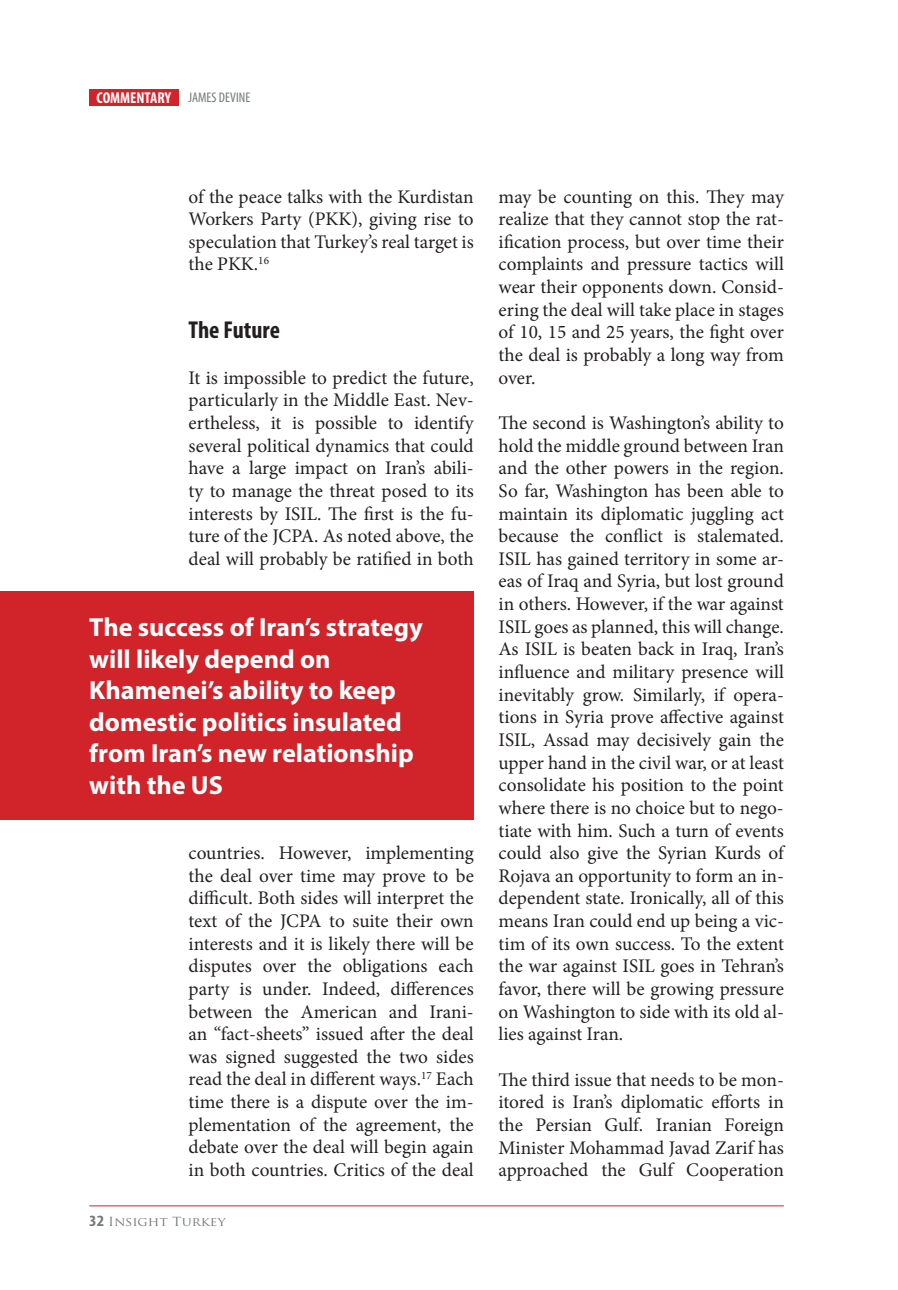
<style>
.page{position:relative;width:898px;height:1290px;background:#fff}
.page>*{position:absolute;margin:0;border:0;box-sizing:border-box;transform-origin:0 0}
.t1{font:700 26.25px/31.5px "Myriad Pro";color:#fff}
.t2{font:700 condensed 24.5px "Myriad Pro";color:#231f20}
.t3{font:19.25px/22.6px "Minion Pro";color:#231f20;text-align:justify}
.t4{font:condensed 14px "Myriad Pro";color:#76787b}
.t5{font:12.25px "Trajan Pro";color:#76787b;scale:1.11 1}
.s1{font-weight:700;font-size:15.75px;color:#fff}
.s2{font-family:"Myriad Pro";font-weight:700;font-stretch:condensed;font-size:15.75px}
</style>
<div class="page">
<div style="left:89px;top:89px;width:90px;height:17px;background:#d1232a"></div>
<hr style="left:89px;top:1205px;width:695px;height:1px;background:#d1232a">
<div style="left:0;top:591px;width:474px;height:228px;background:#d1232a"></div>
<p class="t4" style="left:97px;top:89px;width:155px"><span class="s1">COMMENTARY</span> JAMES DEVINE</p>
<p class="t3" style="left:189px;top:185px;width:287px">of the peace talks with the Kurdistan Workers Party (PKK), giving rise to speculation that Turkey’s real target is the PKK.<sup>16</sup></p>
<p class="t2" style="left:189px;top:315px;width:93px">The Future</p>
<p class="t3" style="left:189px;top:366px;width:287px">It is impossible to predict the future, particularly in the Middle East. Nev&shy;ertheless, it is possible to identify several political dynamics that could have a large impact on Iran’s abili&shy;ty to manage the threat posed to its interests by ISIL. The first is the fu&shy;ture of the JCPA. As noted above, the deal will probably be ratified in both</p>
<h1 class="t1" style="left:89px;top:611px;width:335px">The success of Iran’s strategy will likely depend on<br>Khamenei’s ability to keep domestic politics insulated from Iran’s new relationship with the US</h1>
<p class="t3" style="left:189px;top:842px;width:287px">countries. However, implementing the deal over time may prove to be difficult. Both sides will interpret the text of the JCPA to suite their own interests and it is likely there will be disputes over the obligations each party is under. Indeed, differences between the American and Irani&shy;an “fact-sheets” issued after the deal was signed suggested the two sides read the deal in different ways.<sup>17</sup> Each time there is a dispute over the im&shy;plementation of the agreement, the debate over the deal will begin again in both countries. Critics of the deal</p>
<p class="t5" style="left:89px;top:1213px;width:124px"><span class="s2">32</span> Insight Turkey</p>
<p class="t3" style="left:499px;top:185px;width:287px">may be counting on this. They may realize that they cannot stop the rat&shy;ification process, but over time their complaints and pressure tactics will wear their opponents down. Consid&shy;ering the deal will take place in stages of 10, 15 and 25 years, the fight over the deal is probably a long way from over.</p>
<p class="t3" style="left:499px;top:412px;width:287px">The second is Washington’s ability to hold the middle ground between Iran and the other powers in the region.<br>So far, Washington has been able to maintain its diplomatic juggling act because the conflict is stalemated.<br>ISIL has gained territory in some ar&shy;eas of Iraq and Syria, but lost ground in others. However, if the war against ISIL goes as planned, this will change.<br>As ISIL is beaten back in Iraq, Iran’s influence and military presence will inevitably grow. Similarly, if opera&shy;tions in Syria prove affective against ISIL, Assad may decisively gain the upper hand in the civil war, or at least consolidate his position to the point where there is no choice but to nego&shy;tiate with him. Such a turn of events could also give the Syrian Kurds of Rojava an opportunity to form an in&shy;dependent state. Ironically, all of this means Iran could end up being a vic&shy;tim of its own success. To the extent the war against ISIL goes in Tehran’s favor, there will be growing pressure on Washington to side with its old al&shy;lies against Iran.</p>
<p class="t3" style="left:499px;top:1068px;width:287px">The third issue that needs to be mon&shy;itored is Iran’s diplomatic efforts in the Persian Gulf. Iranian Foreign Minister Mohammad Javad Zarif has approached the Gulf Cooperation</p>
</div>
